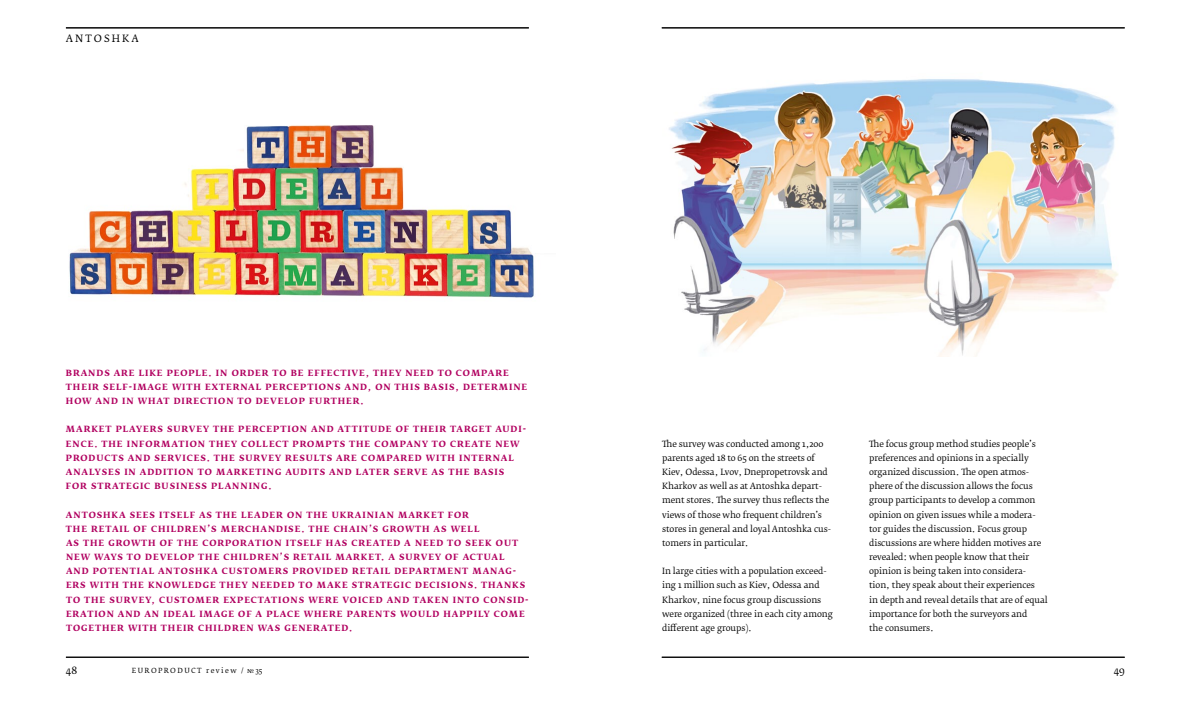
<style>
.page{position:relative;width:1191px;height:709px;background:#fff}
.page>*{position:absolute;margin:0;border:0;box-sizing:border-box;transform-origin:0 0}
.t1{font:10px "Fedra Serif B Pro";letter-spacing:.2em;color:#000}
.t2{font:700 8.5px/14.2px "Fedra Serif B Pro";letter-spacing:.21em;color:#b10060}
.t3{font:8.5px/14.2px "Fedra Serif B Pro";letter-spacing:-.01em;color:#000}
.t4{font:7px "Fedra Serif B Pro";letter-spacing:.2em;color:#000}
</style>
<div class="page">
<img style="left:669px;top:79px;width:449px;height:277px">
<img style="left:69px;top:125px;width:465px;height:173px">
<hr style="left:66px;top:27px;width:463px;height:1px;background:#000">
<hr style="left:66px;top:656px;width:463px;height:1px;background:#000">
<hr style="left:662px;top:27px;width:462px;height:1px;background:#000">
<hr style="left:662px;top:656px;width:462px;height:1px;background:#000">
<p class="t1" style="left:66px;top:32px;width:74px">ANTOSHKA</p>
<p class="t2" style="left:66px;top:366px;width:463px">BRANDS ARE LIKE PEOPLE. IN ORDER TO BE EFFECTIVE, THEY NEED TO COMPARE<br>THEIR SELF-IMAGE WITH EXTERNAL PERCEPTIONS AND, ON THIS BASIS, DETERMINE<br>HOW AND IN WHAT DIRECTION TO DEVELOP FURTHER.</p>
<p class="t2" style="left:66px;top:422px;width:461px">MARKET PLAYERS SURVEY THE PERCEPTION AND ATTITUDE OF THEIR TARGET AUDI-ENCE. THE INFORMATION THEY COLLECT PROMPTS THE COMPANY TO CREATE NEW PRODUCTS AND SERVICES. THE SURVEY RESULTS ARE COMPARED WITH INTERNAL ANALYSES IN ADDITION TO MARKETING AUDITS AND LATER SERVE AS THE BASIS<br>FOR STRATEGIC BUSINESS PLANNING.</p>
<p class="t2" style="left:66px;top:507px;width:464px">ANTOSHKA SEES ITSELF AS THE LEADER ON THE UKRAINIAN MARKET FOR<br>THE RETAIL OF CHILDREN’S MERCHANDISE. THE CHAIN’S GROWTH AS WELL<br>AS THE GROWTH OF THE CORPORATION ITSELF HAS CREATED A NEED TO SEEK OUT NEW WAYS TO DEVELOP THE CHILDREN’S RETAIL MARKET. A SURVEY OF ACTUAL AND POTENTIAL ANTOSHKA CUSTOMERS PROVIDED RETAIL DEPARTMENT MANAG-ERS WITH THE KNOWLEDGE THEY NEEDED TO MAKE STRATEGIC DECISIONS. THANKS TO THE SURVEY, CUSTOMER EXPECTATIONS WERE VOICED AND TAKEN INTO CONSID-ERATION AND AN IDEAL IMAGE OF A PLACE WHERE PARENTS WOULD HAPPILY COME TOGETHER WITH THEIR CHILDREN WAS GENERATED.</p>
<p class="t3" style="left:662px;top:436px;width:170px">The survey was conducted among 1,200 parents aged 18 to 65 on the streets of Kiev, Odessa, Lvov, Dnepropetrovsk and Kharkov as well as at Antoshka depart&shy;ment stores. The survey thus reflects the views of those who frequent children’s stores in general and loyal Antoshka cus&shy;tomers in particular.</p>
<p class="t3" style="left:662px;top:564px;width:172px">In large cities with a population exceed&shy;ing 1 million such as Kiev, Odessa and Kharkov, nine focus group discussions were organized (three in each city among different age groups).</p>
<p class="t3" style="left:869px;top:436px;width:180px">The focus group method studies people’s preferences and opinions in a specially organized discussion. The open atmos&shy;phere of the discussion allows the focus group participants to develop a common opinion on given issues while a modera&shy;tor guides the discussion. Focus group discussions are where hidden motives are revealed: when people know that their opinion is being taken into considera&shy;tion, they speak about their experiences<br>in depth and reveal details that are of equal importance for both the surveyors and<br>the consumers.</p>
<p class="t1" style="left:66px;top:663px;width:13px">48</p>
<p class="t4" style="left:132px;top:666px;width:132px">EUROPRODUCT review / №35</p>
<p class="t1" style="left:1113px;top:663px;width:13px">49</p>
</div>
